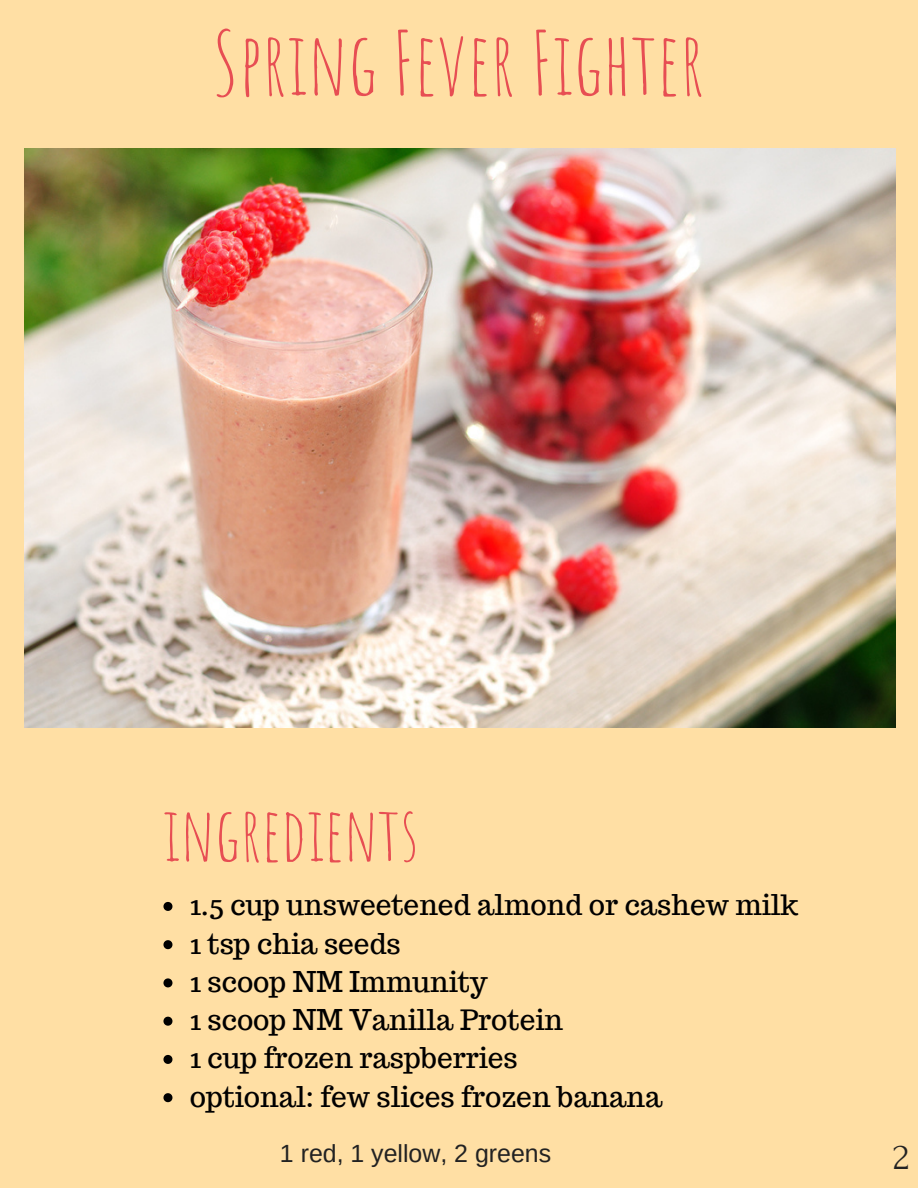
<style>
.page{position:relative;width:918px;height:1188px;background:#ffdfa4}
.page>*{position:absolute;margin:0;border:0;box-sizing:border-box;transform-origin:0 0}
.t1{font:87.15px "Amatic SC";color:#e74e53}
.t2{font:74.7px "Amatic SC";color:#e74e53}
.t3{font:37.35px "Forum";color:#222}
.t4{font:28.05px "Trocchi";color:#000}
.t5{font:24.9px "Arimo";color:#222}
</style>
<div class="page">
<img style="left:24px;top:148px;width:872px;height:580px">
<svg style="left:163px;top:902px;width:9px;height:9px"></svg>
<svg style="left:163px;top:940px;width:9px;height:9px"></svg>
<svg style="left:163px;top:978px;width:9px;height:9px"></svg>
<svg style="left:163px;top:1017px;width:9px;height:9px"></svg>
<svg style="left:163px;top:1055px;width:9px;height:9px"></svg>
<svg style="left:163px;top:1093px;width:9px;height:9px"></svg>
<p class="t1" style="left:212px;top:7px;width:494px">Spring Fever Fighter</p>
<p class="t2" style="left:163px;top:786px;width:257px">ingredients</p>
<p class="t4" style="left:190px;top:887px;width:610px">1.5 cup unsweetened almond or cashew milk</p>
<p class="t4" style="left:190px;top:925px;width:213px">1 tsp chia seeds</p>
<p class="t4" style="left:190px;top:963px;width:299px">1 scoop NM Immunity</p>
<p class="t4" style="left:190px;top:1002px;width:375px">1 scoop NM Vanilla Protein</p>
<p class="t4" style="left:190px;top:1040px;width:330px">1 cup frozen raspberries</p>
<p class="t4" style="left:190px;top:1078px;width:474px">optional: few slices frozen banana</p>
<p class="t5" style="left:280px;top:1140px;width:273px">1 red, 1 yellow, 2 greens</p>
<p class="t3" style="left:893px;top:1137px;width:18px">2</p>
</div>
